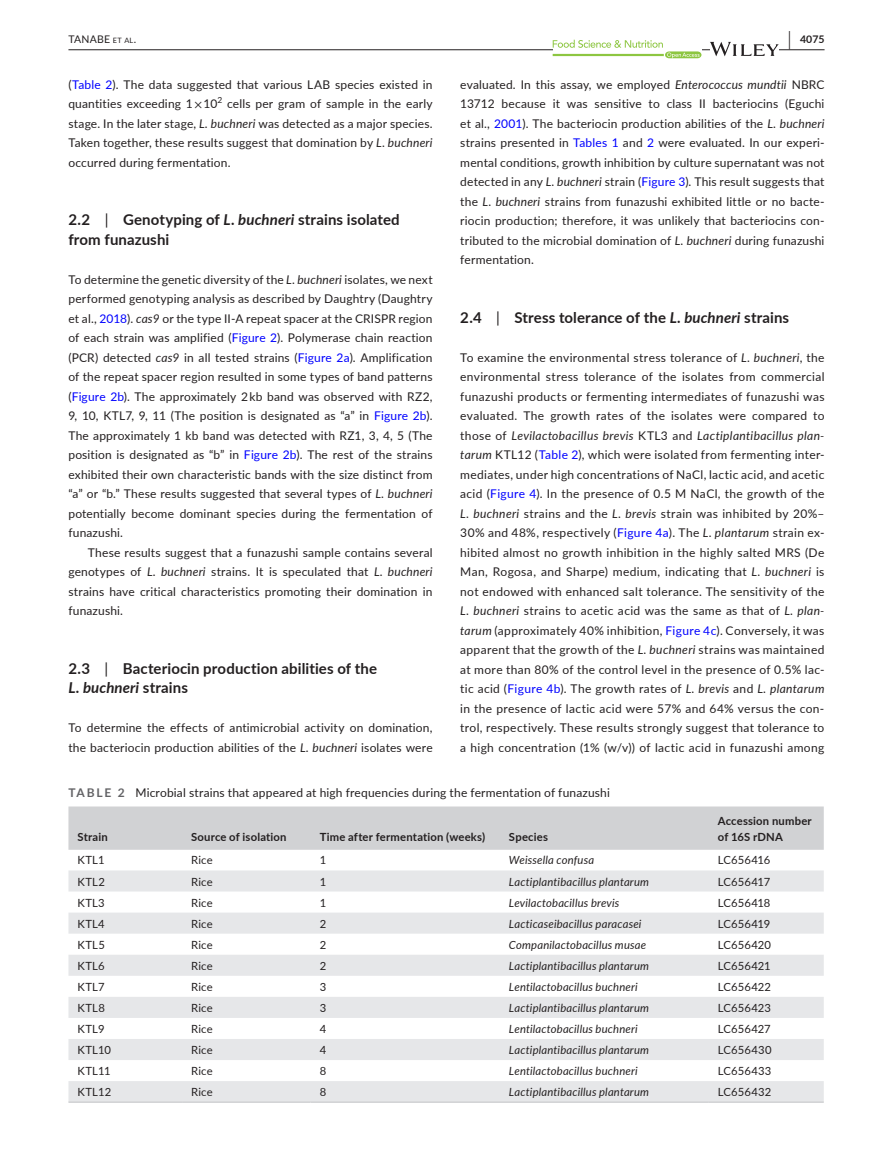
<style>
.page{position:relative;width:893px;height:1174px;background:#fff}
.page>*{position:absolute;margin:0;border:0;box-sizing:border-box;transform-origin:0 0}
.t1{font:700 15px/19.5px "Lato";letter-spacing:.01em;color:#231f20}
.t2{font:12px/19.5px "Lato";letter-spacing:.015em;color:#231f20;text-align:justify}
.t3{font:italic 11.25px "Lato";letter-spacing:.015em;color:#231f20}
.t4{font:11.25px "Lato";letter-spacing:.015em;color:#231f20}
.t5{font:700 11.25px/15.8px "Lato";letter-spacing:.02em;color:#231f20}
.t6{font:10.5px "Lato";letter-spacing:.025em;color:#231f20}
.t7{font:700 10.5px "Lato";color:#231f20}
.s1{font-size:7.35px}
.s2{font-size:19.5px}
.s3{color:#00f}
.s4{font-family:"STIX"}
.s5{font-style:italic}
.s6{font-weight:400}
.s7{font-weight:700;color:#636366}
</style>
<div class="page">
<hr style="left:68px;top:49px;width:756px;height:1px;background:#231f20">
<svg style="left:553px;top:40px;width:148px;height:18px"></svg>
<svg style="left:710px;top:42px;width:69px;height:14px"></svg>
<div style="left:68px;top:806px;width:756px;height:43px;background:#d1d2d4"></div>
<svg style="left:68px;top:870px;width:756px;height:231px;fill:#e6e7e9"></svg>
<hr style="left:68px;top:1101px;width:114px;height:1px;background:#d1d2d4">
<hr style="left:182px;top:1101px;width:129px;height:1px;background:#d1d2d4">
<hr style="left:311px;top:1101px;width:189px;height:1px;background:#d1d2d4">
<hr style="left:500px;top:1101px;width:209px;height:1px;background:#d1d2d4">
<hr style="left:709px;top:1101px;width:115px;height:1px;background:#d1d2d4">
<p class="t6" style="left:68px;top:31px;width:69px">TANABE <span class="s1">et al</span>.</p>
<p class="t7" style="left:789px;top:31px;width:37px"><span class="s2">|</span> 4075</p>
<p class="t2" style="left:68px;top:74px;width:366px">(<span class="s3">Table 2</span>). The data suggested that various LAB species existed in quantities exceeding 1 <span class="s4">×</span> 10<sup>2</sup> cells per gram of sample in the early stage. In the later stage, <span class="s5">L. buchneri</span> was detected as a major species.<br>Taken together, these results suggest that domination by <span class="s5">L. buchneri </span>occurred during fermentation.</p>
<p class="t2" style="left:460px;top:74px;width:366px">evaluated. In this assay, we employed <span class="s5">Enterococcus mundtii</span> NBRC 13712 because it was sensitive to class II bacteriocins (Eguchi et al., <span class="s3">2001</span>). The bacteriocin production abilities of the <span class="s5">L. buchneri </span>strains presented in <span class="s3">Tables 1</span> and <span class="s3">2</span> were evaluated. In our experi&shy;mental conditions, growth inhibition by culture supernatant was not detected in any <span class="s5">L. buchneri</span> strain (<span class="s3">Figure 3</span>). This result suggests that the <span class="s5">L. buchneri</span> strains from funazushi exhibited little or no bacte&shy;riocin production; therefore, it was unlikely that bacteriocins con&shy;tributed to the microbial domination of <span class="s5">L. buchneri</span> during funazushi fermentation.</p>
<p class="t1" style="left:68px;top:209px;width:333px">2.2 <span class="s6">|</span> Genotyping of <span class="s5">L. buchneri</span> strains isolated from funazushi</p>
<p class="t2" style="left:68px;top:269px;width:366px">To determine the genetic diversity of the <span class="s5">L. buchneri</span> isolates, we next performed genotyping analysis as described by Daughtry (Daughtry et al., <span class="s3">2018</span>). <span class="s5">cas9</span> or the type II-A repeat spacer at the CRISPR region of each strain was amplified (<span class="s3">Figure 2</span>). Polymerase chain reaction (PCR) detected <span class="s5">cas9</span> in all tested strains (<span class="s3">Figure 2a</span>). Amplification of the repeat spacer region resulted in some types of band patterns (<span class="s3">Figure 2b</span>). The approximately 2 kb band was observed with RZ2, 9, 10, KTL7, 9, 11 (The position is designated as “a” in <span class="s3">Figure 2b</span>).<br>The approximately 1 kb band was detected with RZ1, 3, 4, 5 (The position is designated as “b” in <span class="s3">Figure 2b</span>). The rest of the strains exhibited their own characteristic bands with the size distinct from “a” or “b.” These results suggested that several types of <span class="s5">L. buchneri </span>potentially become dominant species during the fermentation of funazushi.</p>
<p class="t2" style="left:68px;top:542px;width:366px;text-indent:20px">These results suggest that a funazushi sample contains several genotypes of <span class="s5">L. buchneri</span> strains. It is speculated that <span class="s5">L. buchneri </span>strains have critical characteristics promoting their domination in funazushi.</p>
<p class="t1" style="left:460px;top:307px;width:330px">2.4 <span class="s6">|</span> Stress tolerance of the <span class="s5">L. buchneri</span> strains</p>
<p class="t2" style="left:460px;top:347px;width:366px">To examine the environmental stress tolerance of <span class="s5">L. buchneri</span>, the environmental stress tolerance of the isolates from commercial funazushi products or fermenting intermediates of funazushi was evaluated. The growth rates of the isolates were compared to those of <span class="s5">Levilactobacillus brevis</span> KTL3 and <span class="s5">Lactiplantibacillus plan&shy;tarum</span> KTL12 (<span class="s3">Table 2</span>), which were isolated from fermenting inter&shy;mediates, under high concentrations of NaCl, lactic acid, and acetic acid (<span class="s3">Figure 4</span>). In the presence of 0.5 M NaCl, the growth of the <span class="s5">L. buchneri</span> strains and the <span class="s5">L. brevis</span> strain was inhibited by 20%– 30% and 48%, respectively (<span class="s3">Figure 4a</span>). The <span class="s5">L. plantarum</span> strain ex&shy;hibited almost no growth inhibition in the highly salted MRS (De Man, Rogosa, and Sharpe) medium, indicating that <span class="s5">L. buchneri</span> is not endowed with enhanced salt tolerance. The sensitivity of the <span class="s5">L. buchneri</span> strains to acetic acid was the same as that of <span class="s5">L. plan&shy;tarum</span> (approximately 40% inhibition, <span class="s3">Figure 4c</span>). Conversely, it was apparent that the growth of the <span class="s5">L. buchneri</span> strains was maintained at more than 80% of the control level in the presence of 0.5% lac&shy;tic acid (<span class="s3">Figure 4b</span>). The growth rates of <span class="s5">L. brevis</span> and <span class="s5">L. plantarum </span>in the presence of lactic acid were 57% and 64% versus the con&shy;trol, respectively. These results strongly suggest that tolerance to a high concentration (1% (w/v)) of lactic acid in funazushi among</p>
<p class="t2" style="left:68px;top:782px;width:543px"><span class="s7">TABLE 2</span> Microbial strains that appeared at high frequencies during the fermentation of funazushi</p>
<p class="t5" style="left:77px;top:828px;width:32px">Strain</p>
<p class="t5" style="left:191px;top:828px;width:97px">Source of isolation</p>
<p class="t5" style="left:320px;top:828px;width:167px">Time after fermentation (weeks)</p>
<p class="t5" style="left:509px;top:828px;width:41px">Species</p>
<p class="t1" style="left:68px;top:658px;width:310px">2.3 <span class="s6">|</span> Bacteriocin production abilities of the<br><span class="s5">L. buchneri</span> strains</p>
<p class="t2" style="left:68px;top:717px;width:366px">To determine the effects of antimicrobial activity on domination, the bacteriocin production abilities of the <span class="s5">L. buchneri</span> isolates were</p>
<p class="t5" style="left:718px;top:812px;width:95px">Accession number of 16S rDNA</p>
<p class="t4" style="left:77px;top:852px;width:29px">KTL1</p>
<p class="t4" style="left:191px;top:852px;width:23px">Rice</p>
<p class="t4" style="left:320px;top:852px;width:8px">1</p>
<p class="t3" style="left:509px;top:852px;width:87px">Weissella confusa</p>
<p class="t4" style="left:718px;top:852px;width:54px">LC656416</p>
<p class="t4" style="left:77px;top:873px;width:29px">KTL2</p>
<p class="t4" style="left:191px;top:873px;width:23px">Rice</p>
<p class="t4" style="left:320px;top:873px;width:8px">1</p>
<p class="t3" style="left:509px;top:873px;width:142px">Lactiplantibacillus plantarum</p>
<p class="t4" style="left:718px;top:873px;width:54px">LC656417</p>
<p class="t4" style="left:77px;top:894px;width:29px">KTL3</p>
<p class="t4" style="left:191px;top:894px;width:23px">Rice</p>
<p class="t4" style="left:320px;top:894px;width:8px">1</p>
<p class="t3" style="left:509px;top:894px;width:112px">Levilactobacillus brevis</p>
<p class="t4" style="left:718px;top:894px;width:54px">LC656418</p>
<p class="t4" style="left:77px;top:915px;width:29px">KTL4</p>
<p class="t4" style="left:191px;top:915px;width:23px">Rice</p>
<p class="t4" style="left:320px;top:915px;width:8px">2</p>
<p class="t3" style="left:509px;top:915px;width:134px">Lacticaseibacillus paracasei</p>
<p class="t4" style="left:718px;top:915px;width:54px">LC656419</p>
<p class="t4" style="left:77px;top:936px;width:29px">KTL5</p>
<p class="t4" style="left:191px;top:936px;width:23px">Rice</p>
<p class="t4" style="left:320px;top:936px;width:8px">2</p>
<p class="t3" style="left:509px;top:936px;width:139px">Companilactobacillus musae</p>
<p class="t4" style="left:718px;top:936px;width:55px">LC656420</p>
<p class="t4" style="left:77px;top:957px;width:29px">KTL6</p>
<p class="t4" style="left:191px;top:957px;width:23px">Rice</p>
<p class="t4" style="left:320px;top:957px;width:8px">2</p>
<p class="t3" style="left:509px;top:957px;width:142px">Lactiplantibacillus plantarum</p>
<p class="t4" style="left:718px;top:957px;width:54px">LC656421</p>
<p class="t4" style="left:77px;top:978px;width:29px">KTL7</p>
<p class="t4" style="left:191px;top:978px;width:23px">Rice</p>
<p class="t4" style="left:320px;top:978px;width:8px">3</p>
<p class="t3" style="left:509px;top:978px;width:130px">Lentilactobacillus buchneri</p>
<p class="t4" style="left:718px;top:978px;width:55px">LC656422</p>
<p class="t4" style="left:77px;top:999px;width:29px">KTL8</p>
<p class="t4" style="left:191px;top:999px;width:23px">Rice</p>
<p class="t4" style="left:320px;top:999px;width:8px">3</p>
<p class="t3" style="left:509px;top:999px;width:142px">Lactiplantibacillus plantarum</p>
<p class="t4" style="left:718px;top:999px;width:55px">LC656423</p>
<p class="t4" style="left:77px;top:1020px;width:29px">KTL9</p>
<p class="t4" style="left:191px;top:1020px;width:23px">Rice</p>
<p class="t4" style="left:320px;top:1020px;width:8px">4</p>
<p class="t3" style="left:509px;top:1020px;width:130px">Lentilactobacillus buchneri</p>
<p class="t4" style="left:718px;top:1020px;width:54px">LC656427</p>
<p class="t4" style="left:77px;top:1042px;width:35px">KTL10</p>
<p class="t4" style="left:191px;top:1042px;width:23px">Rice</p>
<p class="t4" style="left:320px;top:1042px;width:8px">4</p>
<p class="t3" style="left:509px;top:1042px;width:142px">Lactiplantibacillus plantarum</p>
<p class="t4" style="left:718px;top:1042px;width:55px">LC656430</p>
<p class="t4" style="left:77px;top:1063px;width:35px">KTL11</p>
<p class="t4" style="left:191px;top:1063px;width:23px">Rice</p>
<p class="t4" style="left:320px;top:1063px;width:8px">8</p>
<p class="t3" style="left:509px;top:1063px;width:130px">Lentilactobacillus buchneri</p>
<p class="t4" style="left:718px;top:1063px;width:55px">LC656433</p>
<p class="t4" style="left:77px;top:1084px;width:35px">KTL12</p>
<p class="t4" style="left:191px;top:1084px;width:23px">Rice</p>
<p class="t4" style="left:320px;top:1084px;width:8px">8</p>
<p class="t3" style="left:509px;top:1084px;width:142px">Lactiplantibacillus plantarum</p>
<p class="t4" style="left:718px;top:1084px;width:55px">LC656432</p>
</div>
